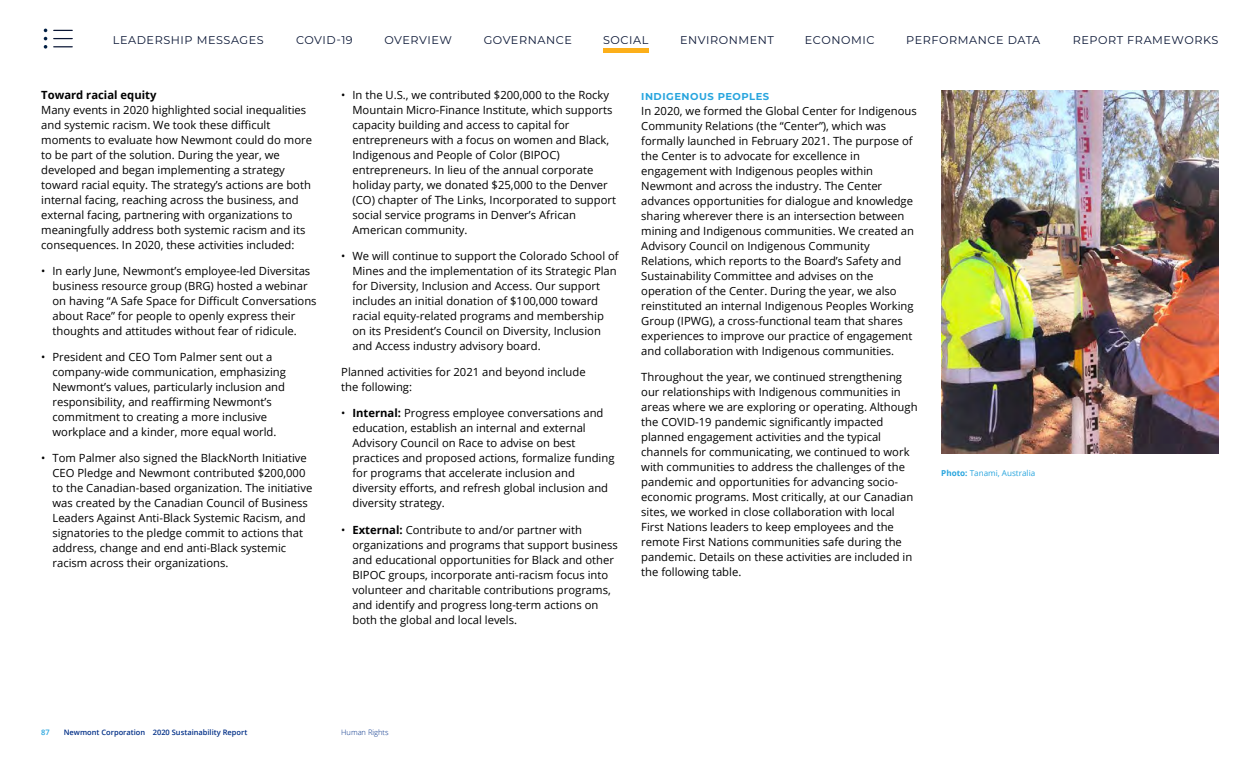
<style>
.page{position:relative;width:1260px;height:765px;background:#fff}
.page>*{position:absolute;margin:0;border:0;box-sizing:border-box;transform-origin:0 0}
.Body_Copy{font:11.25px/15px "Open Sans";color:#000}
.t1{font:11.25px "Montserrat";letter-spacing:.05em;color:#0a1635}
.t2{font:700 11.25px "Open Sans";color:#000}
.t3{font:700 10px "Montserrat";letter-spacing:.05em;color:#28a5de}
.Photo_caption{font:8.12px "Open Sans";color:#28a5de}
.t4{font:600 7.5px "Open Sans";color:#002f87}
.t5{font:300 7.5px "Open Sans";color:#002f87}
.t6{font:600 7.5px "Open Sans";color:#28a5de}
.s1{font-weight:700}
</style>
<div class="page">
<svg style="left:54px;top:30px;width:18px;height:1px"></svg>
<svg style="left:54px;top:38px;width:18px;height:1px"></svg>
<svg style="left:54px;top:46px;width:18px;height:1px"></svg>
<svg style="left:44px;top:29px;width:3px;height:20px"></svg>
<div style="left:603px;top:48px;width:46px;height:5px;background:#fcaf1a"></div>
<img style="left:941px;top:90px;width:278px;height:364px">
<p class="t1" style="left:113px;top:32px;width:152px">LEADERSHIP MESSAGES</p>
<p class="t1" style="left:296px;top:32px;width:58px">COVID-19</p>
<p class="t1" style="left:384px;top:32px;width:69px">OVERVIEW</p>
<p class="t1" style="left:484px;top:32px;width:90px">GOVERNANCE</p>
<p class="t1" style="left:603px;top:32px;width:47px">SOCIAL</p>
<p class="t1" style="left:680px;top:32px;width:95px">ENVIRONMENT</p>
<p class="t1" style="left:805px;top:32px;width:71px">ECONOMIC</p>
<p class="t1" style="left:906px;top:32px;width:136px">PERFORMANCE DATA</p>
<p class="t1" style="left:1073px;top:32px;width:147px">REPORT FRAMEWORKS</p>
<h4 class="t2" style="left:41px;top:87px;width:117px">Toward racial equity</h4>
<p class="Body_Copy" style="left:41px;top:102px;width:272px">Many events in 2020 highlighted social inequalities and systemic racism. We took these difficult moments to evaluate how Newmont could do more to be part of the solution. During the year, we developed and began implementing a strategy toward racial equity. The strategy’s actions are both internal facing, reaching across the business, and external facing, partnering with organizations to meaningfully address both systemic racism and its consequences. In 2020, these activities included:</p>
<p class="Body_Copy" style="left:52px;top:263px;width:266px;text-indent:-11px">• In early June, Newmont’s employee-led Diversitas business resource group (BRG) hosted a webinar on having “A Safe Space for Difficult Conversations about Race” for people to openly express their thoughts and attitudes without fear of ridicule.</p>
<p class="Body_Copy" style="left:52px;top:349px;width:235px;text-indent:-11px">• President and CEO Tom Palmer sent out a company-wide communication, emphasizing Newmont’s values, particularly inclusion and responsibility, and reaffirming Newmont’s commitment to creating a more inclusive workplace and a kinder, more equal world.</p>
<p class="Body_Copy" style="left:52px;top:450px;width:261px;text-indent:-11px">• Tom Palmer also signed the BlackNorth Initiative CEO Pledge and Newmont contributed $200,000 to the Canadian-based organization. The initiative was created by the Canadian Council of Business Leaders Against Anti-Black Systemic Racism, and signatories to the pledge commit to actions that address, change and end anti-Black systemic racism across their organizations.</p>
<p class="Body_Copy" style="left:352px;top:87px;width:265px;text-indent:-11px">• In the U.S., we contributed $200,000 to the Rocky Mountain Micro-Finance Institute, which supports capacity building and access to capital for entrepreneurs with a focus on women and Black, Indigenous and People of Color (BIPOC) entrepreneurs. In lieu of the annual corporate holiday party, we donated $25,000 to the Denver (CO) chapter of The Links, Incorporated to support social service programs in Denver’s African American community.</p>
<p class="Body_Copy" style="left:352px;top:248px;width:268px;text-indent:-11px">• We will continue to support the Colorado School of Mines and the implementation of its Strategic Plan for Diversity, Inclusion and Access. Our support includes an initial donation of $100,000 toward racial equity-related programs and membership on its President’s Council on Diversity, Inclusion and Access industry advisory board.</p>
<p class="Body_Copy" style="left:341px;top:364px;width:246px">Planned activities for 2021 and beyond include the following:</p>
<p class="Body_Copy" style="left:352px;top:405px;width:264px;text-indent:-11px">• <span class="s1">Internal:</span> Progress employee conversations and education, establish an internal and external Advisory Council on Race to advise on best practices and proposed actions, formalize funding for programs that accelerate inclusion and diversity efforts, and refresh global inclusion and diversity strategy.</p>
<p class="Body_Copy" style="left:352px;top:522px;width:267px;text-indent:-11px">• <span class="s1">External:</span> Contribute to and/or partner with organizations and programs that support business and educational opportunities for Black and other BIPOC groups, incorporate anti-racism focus into volunteer and charitable contributions programs, and identify and progress long-term actions on both the global and local levels.</p>
<h3 class="t3" style="left:641px;top:89px;width:130px">INDIGENOUS PEOPLES</h3>
<p class="Body_Copy" style="left:641px;top:103px;width:277px">In 2020, we formed the Global Center for Indigenous Community Relations (the “Center”), which was formally launched in February 2021. The purpose of the Center is to advocate for excellence in engagement with Indigenous peoples within Newmont and across the industry. The Center advances opportunities for dialogue and knowledge sharing wherever there is an intersection between mining and Indigenous communities. We created an Advisory Council on Indigenous Community Relations, which reports to the Board’s Safety and Sustainability Committee and advises on the operation of the Center. During the year, we also reinstituted an internal Indigenous Peoples Working Group (IPWG), a cross-functional team that shares experiences to improve our practice of engagement and collaboration with Indigenous communities.</p>
<p class="Body_Copy" style="left:641px;top:369px;width:278px">Throughout the year, we continued strengthening our relationships with Indigenous communities in areas where we are exploring or operating. Although the COVID-19 pandemic significantly impacted planned engagement activities and the typical channels for communicating, we continued to work with communities to address the challenges of the pandemic and opportunities for advancing socio&shy;economic programs. Most critically, at our Canadian sites, we worked in close collaboration with local First Nations leaders to keep employees and the remote First Nations communities safe during the pandemic. Details on these activities are included in the following table.</p>
<p class="Photo_caption" style="left:941px;top:468px;width:96px"><span class="s1">Photo:</span> Tanami, Australia</p>
<p class="t6" style="left:41px;top:727px;width:10px">87</p>
<p class="t4" style="left:64px;top:727px;width:185px">Newmont Corporation 2020 Sustainability Report</p>
<p class="t5" style="left:341px;top:727px;width:49px">Human Rights</p>
</div>
